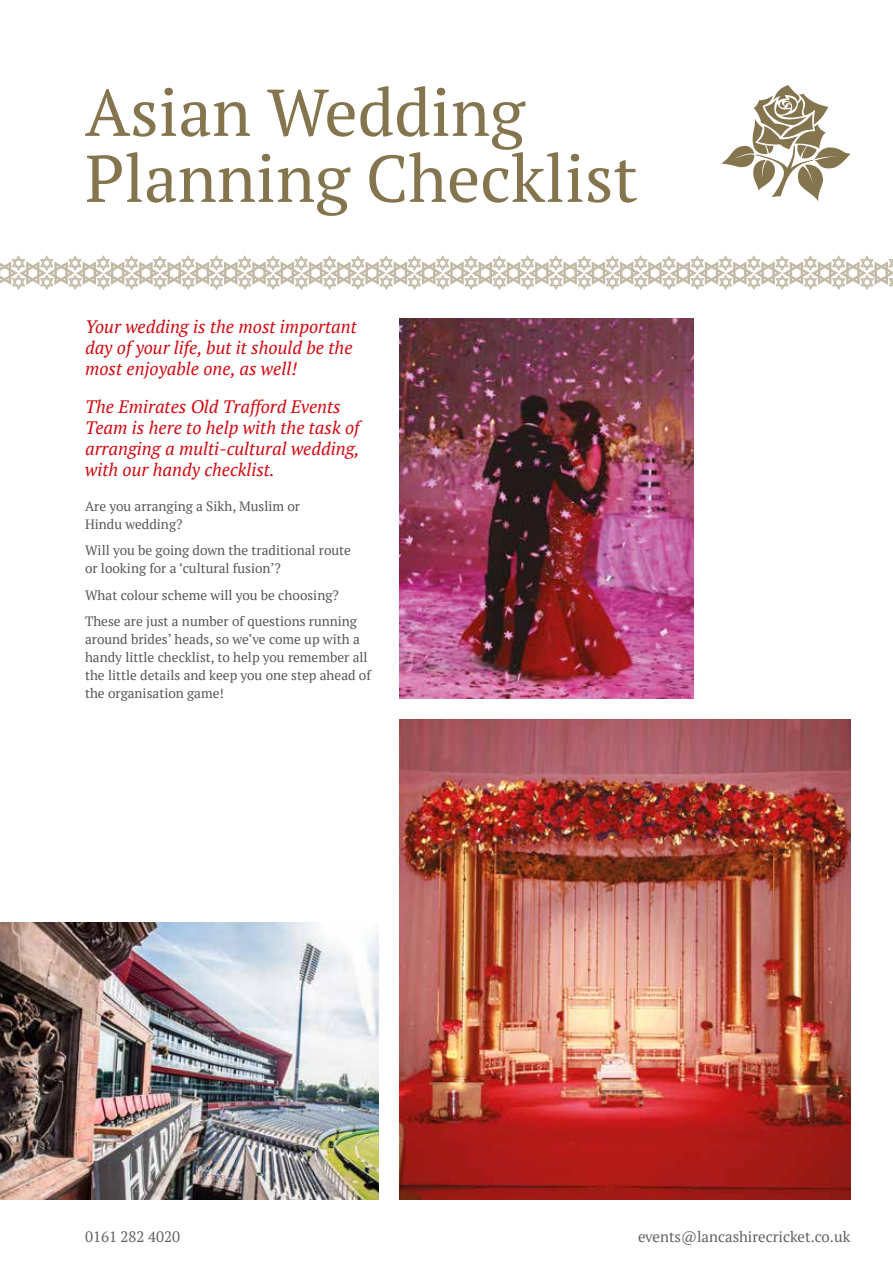
<style>
.page{position:relative;width:893px;height:1263px;background:#fff}
.page>*{position:absolute;margin:0;border:0;box-sizing:border-box;transform-origin:0 0}
.t1{font:66px/66px "PT Serif";color:#85754e}
.t2{font:italic 18px/21px "PT Serif";color:#d20a11}
.t3{font:15px "PT Serif";color:#646363}
.t4{font:13.5px/18px "PT Serif";color:#575756}
</style>
<div class="page">
<svg style="left:0;top:255px;width:893px;height:35px"></svg>
<svg style="left:721px;top:85px;width:129px;height:117px"></svg>
<img style="left:400px;top:319px;width:293px;height:379px">
<img style="left:0;top:923px;width:378px;height:276px">
<img style="left:400px;top:720px;width:450px;height:479px">
<h1 class="t1" style="left:85px;top:79px;width:554px">Asian Wedding<br>Planning Checklist</h1>
<h2 class="t2" style="left:85px;top:316px;width:273px">Your wedding is the most important day of your life, but it should be the most enjoyable one, as well!</h2>
<h2 class="t2" style="left:85px;top:396px;width:276px">The Emirates Old Trafford Events<br>Team is here to help with the task of arranging a multi-cultural wedding, with our handy checklist.</h2>
<p class="t4" style="left:85px;top:497px;width:216px">Are you arranging a Sikh, Muslim or<br>Hindu wedding?</p>
<p class="t4" style="left:85px;top:541px;width:268px">Will you be going down the traditional route or looking for a ‘cultural fusion’?</p>
<p class="t4" style="left:85px;top:582px;width:273px;line-height:26.5px">What colour scheme will you be choosing?<br>These are just a number of questions running</p>
<p class="t4" style="left:85px;top:630px;width:287px">around brides’ heads, so we’ve come up with a handy little checklist, to help you remember all the little details and keep you one step ahead of the organisation game!</p>
<p class="t3" style="left:85px;top:1227px;width:97px">0161 282 4020</p>
<p class="t3" style="left:638px;top:1227px;width:214px">events@lancashirecricket.co.uk</p>
</div>
